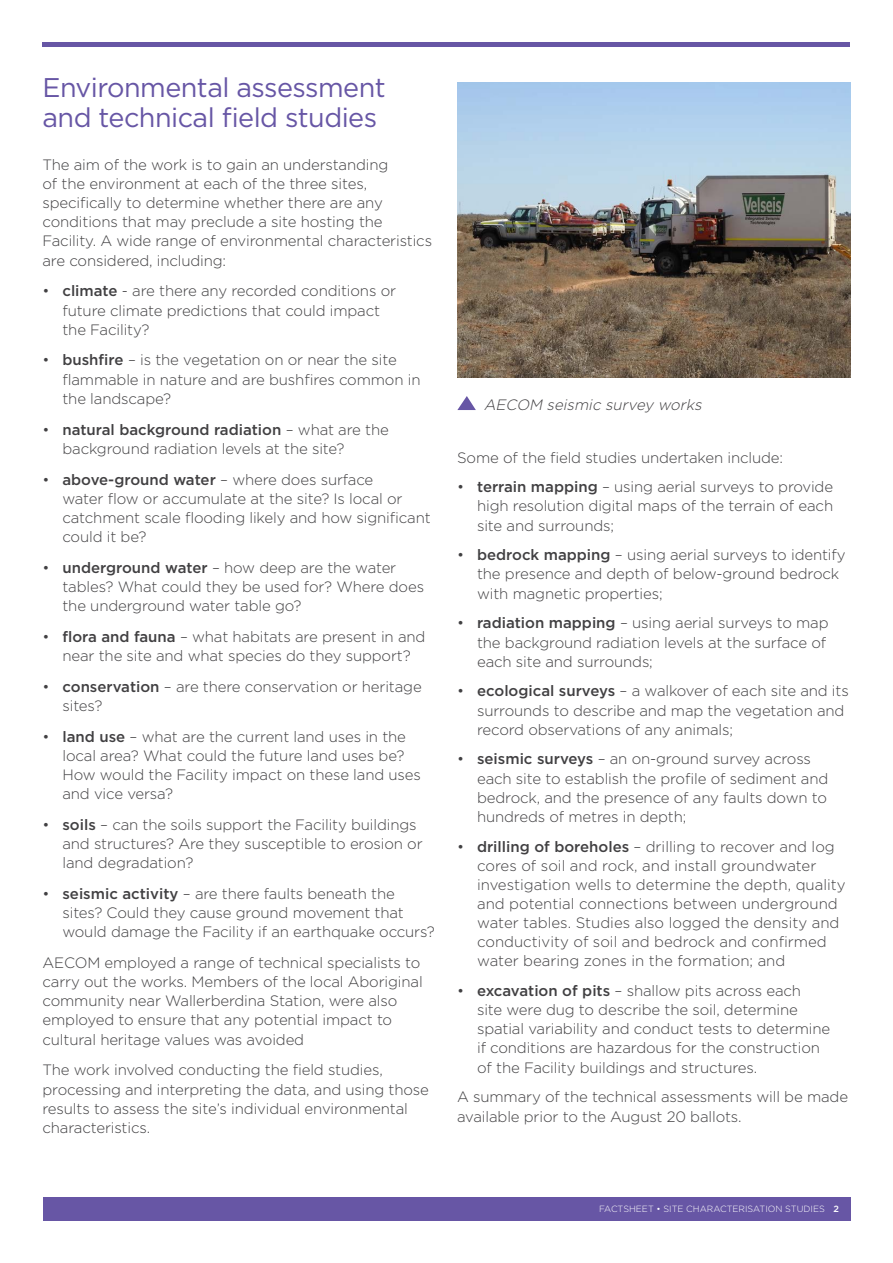
<style>
.page{position:relative;width:893px;height:1263px;background:#fff}
.page>*{position:absolute;margin:0;border:0;box-sizing:border-box;transform-origin:0 0}
.t1{font:27px/30px "Gotham";letter-spacing:-.02em;color:#6756a5}
.t2{font:300 15px/19.2px "Gotham";letter-spacing:-.01em;color:#414042}
.t3{font:italic 300 15px "Gotham";color:#414042}
.t4{font:300 9px "Gotham";color:#fff}
.s1{font-weight:500}
</style>
<div class="page">
<div style="left:43px;top:1197px;width:807px;height:23px;background:#6756a5"></div>
<hr style="left:43px;top:43px;width:807px;height:4px;background:#6756a5">
<img style="left:457px;top:82px;width:393px;height:295px">
<svg style="left:457px;top:396px;width:19px;height:14px"></svg>
<h1 class="t1" style="left:43px;top:72px;width:345px">Environmental assessment and technical field studies</h1>
<p class="t2" style="left:43px;top:155px;width:391px">The aim of the work is to gain an understanding<br>of the environment at each of the three sites, specifically to determine whether there are any conditions that may preclude a site hosting the Facility. A wide range of environmental characteristics are considered, including:</p>
<p class="t2" style="left:62px;top:281px;width:335px;text-indent:-20px">• <span class="s1">climate</span> - are there any recorded conditions or future climate predictions that could impact the Facility?</p>
<p class="t2" style="left:62px;top:350px;width:360px;text-indent:-20px">• <span class="s1">bushfire</span> – is the vegetation on or near the site flammable in nature and are bushfires common in the landscape?</p>
<p class="t2" style="left:62px;top:419px;width:328px;text-indent:-20px">• <span class="s1">natural background radiation</span> – what are the background radiation levels at the site?</p>
<p class="t2" style="left:62px;top:469px;width:370px;text-indent:-20px">• <span class="s1">above-ground water</span> – where does surface<br>water flow or accumulate at the site? Is local or catchment scale flooding likely and how significant could it be?</p>
<p class="t2" style="left:62px;top:557px;width:363px;text-indent:-20px">• <span class="s1">underground water</span> – how deep are the water tables? What could they be used for? Where does the underground water table go?</p>
<p class="t2" style="left:43px;top:626px;width:384px;text-align:center">• <span class="s1">flora and fauna</span> – what habitats are present in and near the site and what species do they support?</p>
<p class="t2" style="left:62px;top:676px;width:361px;text-indent:-20px">• <span class="s1">conservation</span> – are there conservation or heritage sites?</p>
<p class="t2" style="left:62px;top:726px;width:360px;text-indent:-20px">• <span class="s1">land use</span> – what are the current land uses in the local area? What could the future land uses be?<br>How would the Facility impact on these land uses and vice versa?</p>
<p class="t2" style="left:62px;top:815px;width:362px;text-indent:-20px">• <span class="s1">soils</span> – can the soils support the Facility buildings and structures? Are they susceptible to erosion or land degradation?</p>
<p class="t2" style="left:62px;top:884px;width:374px;text-indent:-20px">• <span class="s1">seismic activity</span> – are there faults beneath the sites? Could they cause ground movement that would damage the Facility if an earthquake occurs?</p>
<p class="t2" style="left:43px;top:953px;width:382px">AECOM employed a range of technical specialists to carry out the works. Members of the local Aboriginal community near Wallerberdina Station, were also employed to ensure that any potential impact to cultural heritage values was avoided</p>
<p class="t2" style="left:43px;top:1060px;width:388px">The work involved conducting the field studies, processing and interpreting the data, and using those results to assess the site’s individual environmental characteristics.</p>
<p class="t3" style="left:484px;top:395px;width:223px">AECOM seismic survey works</p>
<p class="t2" style="left:457px;top:447px;width:327px">Some of the field studies undertaken include:</p>
<p class="t2" style="left:477px;top:477px;width:358px;text-align:justify;text-indent:-20px">• <span class="s1">terrain mapping</span> – using aerial surveys to provide high resolution digital maps of the terrain of each site and surrounds;</p>
<p class="t2" style="left:477px;top:545px;width:370px;text-indent:-20px">• <span class="s1">bedrock mapping</span> – using aerial surveys to identify the presence and depth of below-ground bedrock with magnetic properties;</p>
<p class="t2" style="left:477px;top:613px;width:353px;text-indent:-20px">• <span class="s1">radiation mapping</span> – using aerial surveys to map the background radiation levels at the surface of each site and surrounds;</p>
<p class="t2" style="left:477px;top:681px;width:373px;text-indent:-20px">• <span class="s1">ecological surveys</span> – a walkover of each site and its surrounds to describe and map the vegetation and record observations of any animals;</p>
<p class="t2" style="left:477px;top:749px;width:353px;text-indent:-20px">• <span class="s1">seismic surveys</span> – an on-ground survey across each site to establish the profile of sediment and bedrock, and the presence of any faults down to hundreds of metres in depth;</p>
<p class="t2" style="left:477px;top:836px;width:370px;text-indent:-20px">• <span class="s1">drilling of boreholes</span> – drilling to recover and log cores of soil and rock, and install groundwater investigation wells to determine the depth, quality and potential connections between underground water tables. Studies also logged the density and conductivity of soil and bedrock and confirmed water bearing zones in the formation; and</p>
<p class="t2" style="left:477px;top:981px;width:355px;text-indent:-20px">• <span class="s1">excavation of pits</span> – shallow pits across each<br>site were dug to describe the soil, determine spatial variability and conduct tests to determine if conditions are hazardous for the construction of the Facility buildings and structures.</p>
<p class="t2" style="left:457px;top:1087px;width:392px">A summary of the technical assessments will be made available prior to the August 20 ballots.</p>
<p class="t4" style="left:599px;top:1203px;width:242px">FACTSHEET • SITE CHARACTERISATION STUDIES <span class="s1">2</span></p>
</div>
